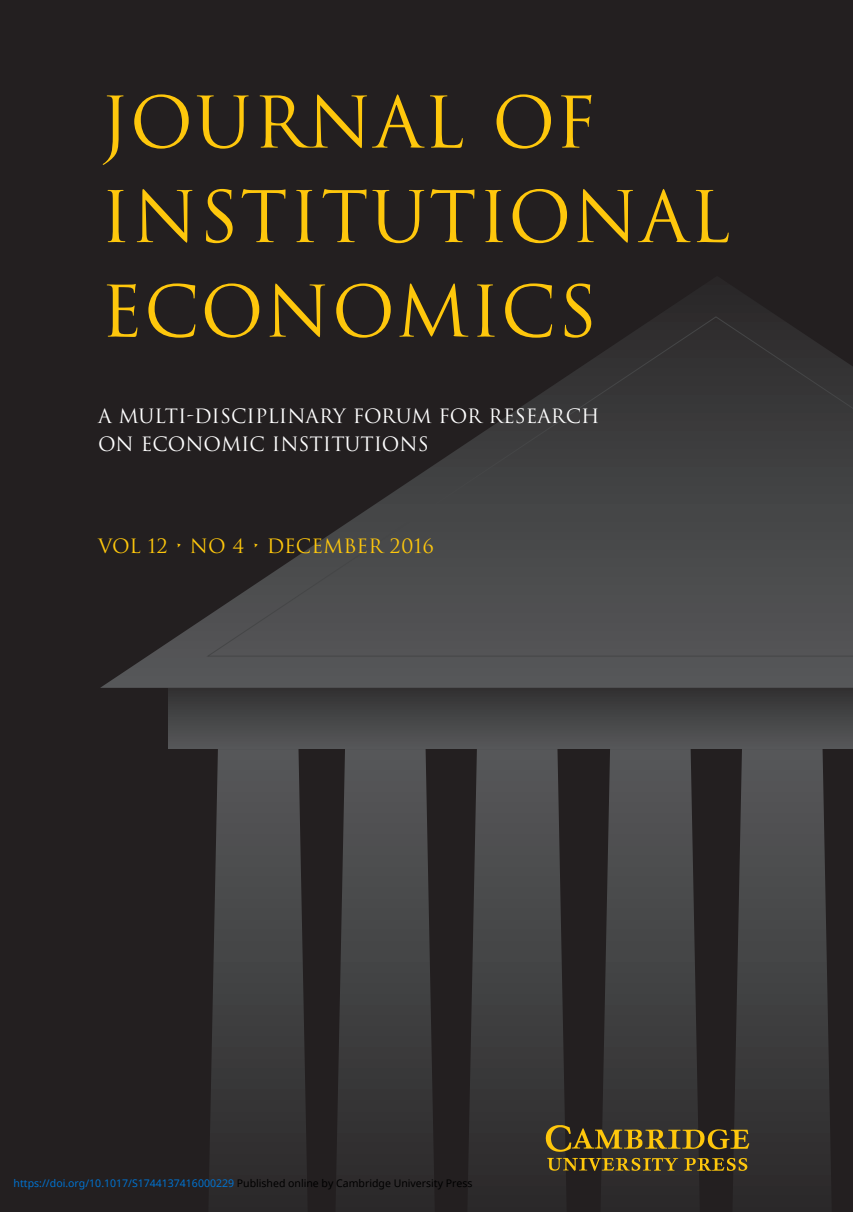
<style>
.page{position:relative;width:853px;height:1212px;background:#fff}
.page>*{position:absolute;margin:0;border:0;box-sizing:border-box;transform-origin:0 0}
.t1{font:69.12px/94.5px "Trajan";letter-spacing:.02em;color:#fec70c}
.t2{font:19.25px/28px "Trajan";color:#fff}
.t3{font:19.25px "Trajan";color:#fec70c}
.t4{font:10.5px "Noto Sans";color:#0172cf}
.s1{color:#000}
</style>
<div class="page">
<div style="left:0;top:0;width:852px;height:1212px;background:#231f20"></div>
<svg style="left:100px;top:305px;width:752px;height:383px"></svg>
<svg style="left:207px;top:316px;width:645px;height:341px"></svg>
<div style="left:168px;top:689px;width:684px;height:59px;background:linear-gradient(to bottom,#323232,#57585a)"></div>
<svg style="left:733px;top:749px;width:98px;height:446px"></svg>
<svg style="left:336px;top:749px;width:98px;height:446px"></svg>
<svg style="left:468px;top:749px;width:98px;height:446px"></svg>
<svg style="left:209px;top:749px;width:98px;height:446px"></svg>
<svg style="left:601px;top:749px;width:98px;height:446px;background:#404041"></svg>
<img style="left:542px;top:1119px;width:212px;height:58px">
<h1 class="t1" style="left:100px;top:76px;width:631px">JOURNAL OF<br>INSTITUTIONAL<br>ECONOMICS</h1>
<h2 class="t2" style="left:98px;top:402px;width:503px">A MULTI-DISCIPLINARY FORUM FOR RESEARCH<br>ON ECONOMIC INSTITUTIONS</h2>
<h2 class="t3" style="left:98px;top:535px;width:337px">VOL 12 • NO 4 • DECEMBER 2016</h2>
<p class="t4" style="left:14px;top:1176px;width:460px">https://doi.org/10.1017/S1744137416000229 <span class="s1">Published online by Cambridge University Press</span></p>
</div>
